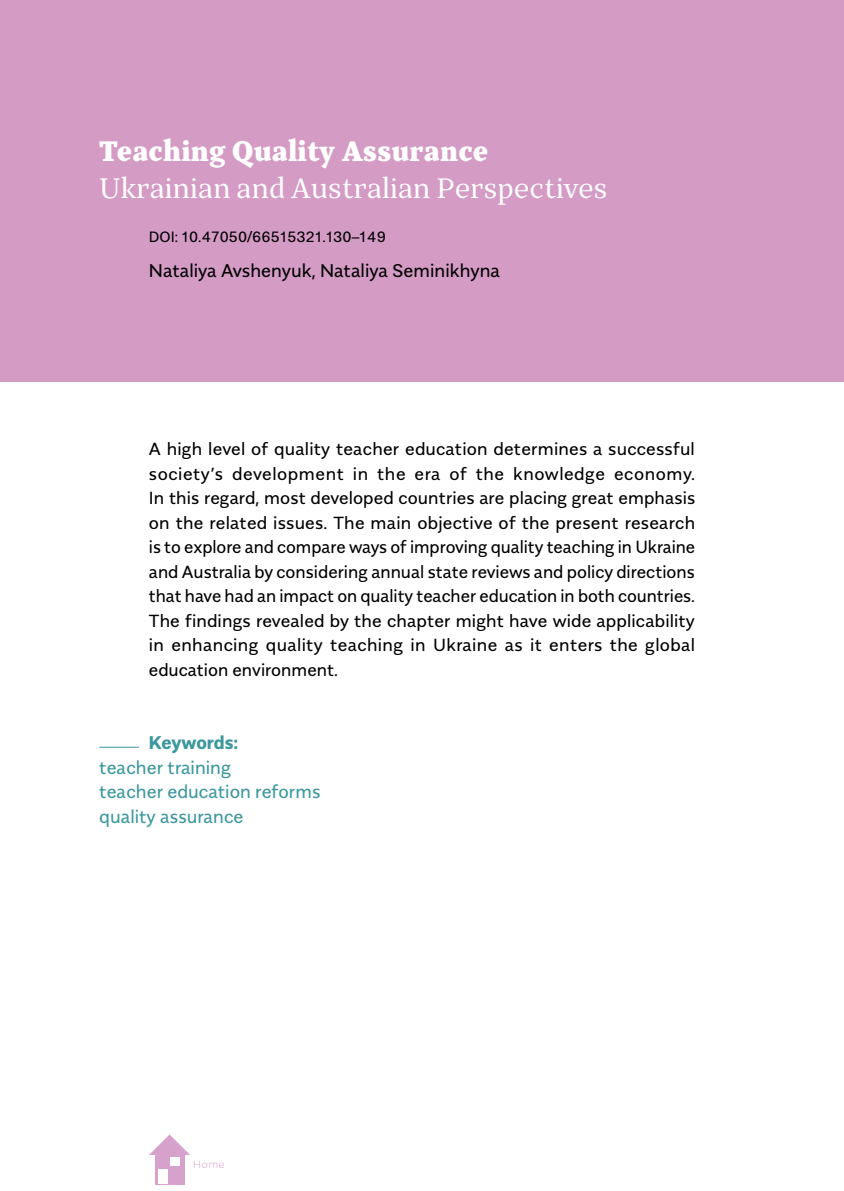
<style>
.page{position:relative;width:844px;height:1191px;background:#fff}
.page>*{position:absolute;margin:0;border:0;box-sizing:border-box;transform-origin:0 0}
.t1{font:28px "TT Bells";color:#fff}
.t2{font:900 28px "TT Bells";color:#fff}
.t3{font:18.38px/24.5px "Alergia Normal";color:#3c989e}
.t4{font:18.38px "Alergia Normal";color:#000}
.t5{font:700 18.38px "Alergia Normal";letter-spacing:-.01em;color:#3c989e}
.t6{font:17.5px/24.5px "Alergia Normal";letter-spacing:.015em;color:#000;text-align:justify}
.t7{font:14.88px "Alergia Normal";color:#000}
.t8{font:300 10.33px "Gotham";color:#d6a1ca}
</style>
<div class="page">
<div style="left:0;top:0;width:843px;height:382px;background:#d49bc5"></div>
<div style="left:155px;top:1155px;width:29px;height:29px;background:#d6a1ca"></div>
<svg style="left:149px;top:1134px;width:41px;height:21px"></svg>
<div style="left:170px;top:1157px;width:10px;height:9px;background:#fff"></div>
<div style="left:158px;top:1168px;width:10px;height:15px;background:#fff"></div>
<hr style="left:99px;top:747px;width:40px;height:1px;background:#3c989e">
<h1 class="t2" style="left:99px;top:133px;width:390px">Teaching Quality Assurance</h1>
<h1 class="t1" style="left:99px;top:170px;width:509px">Ukrainian and Australian Perspectives</h1>
<p class="t7" style="left:149px;top:225px;width:238px">DOI: 10.47050/66515321.130–149</p>
<p class="t4" style="left:149px;top:256px;width:352px">Nataliya Avshenyuk, Nataliya Seminikhyna</p>
<p class="t6" style="left:149px;top:435px;width:548px">A high level of quality teacher education determines a successful society’s development in the era of the knowledge economy.<br>In this regard, most developed countries are placing great emphasis on the related issues. The main objective of the present research is to explore and compare ways of improving quality teaching in Ukraine and Australia by considering annual state reviews and policy directions that have had an impact on quality teacher education in both countries.<br>The findings revealed by the chapter might have wide applicability in enhancing quality teaching in Ukraine as it enters the global education environment.</p>
<p class="t5" style="left:149px;top:728px;width:91px">Keywords:</p>
<p class="t3" style="left:99px;top:753px;width:223px">teacher training<br>teacher education reforms quality assurance</p>
<p class="t8" style="left:193px;top:1158px;width:33px">Home</p>
</div>
